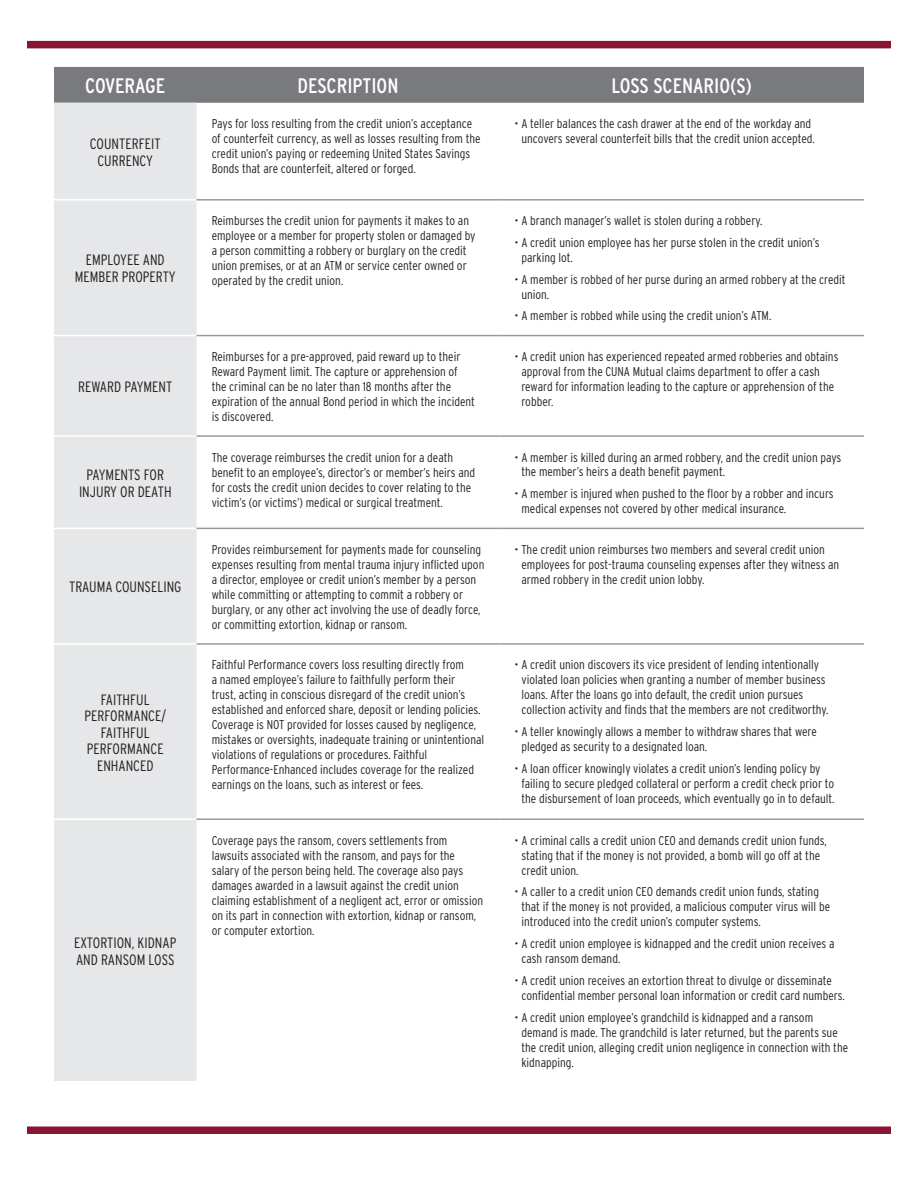
<style>
.page{position:relative;width:918px;height:1188px;background:#fff}
.page>*{position:absolute;margin:0;border:0;box-sizing:border-box;transform-origin:0 0}
.t1{font:condensed 21px "Interstate";color:#fff}
.t2{font:300 condensed 15px/16.5px "Interstate";color:#231f20;text-align:center}
.t3{font:300 condensed 12.75px/15px "Interstate";color:#231f20}
</style>
<div class="page">
<div style="left:27px;top:41px;width:864px;height:7px;background:#881534"></div>
<div style="left:27px;top:1126px;width:864px;height:8px;background:#881534"></div>
<div style="left:54px;top:67px;width:810px;height:36px;background:#787a7d"></div>
<div style="left:54px;top:103px;width:143px;height:978px;background:#e6e7e9"></div>
<hr style="left:54px;top:199px;width:143px;height:2px;background:#fff">
<hr style="left:54px;top:335px;width:143px;height:1px;background:#fff">
<hr style="left:54px;top:435px;width:143px;height:2px;background:#fff">
<hr style="left:197px;top:199px;width:303px;height:2px;background:#97999c">
<hr style="left:500px;top:199px;width:364px;height:2px;background:#97999c">
<hr style="left:197px;top:335px;width:303px;height:1px;background:#97999c">
<hr style="left:500px;top:335px;width:364px;height:1px;background:#97999c">
<hr style="left:197px;top:435px;width:303px;height:2px;background:#97999c">
<hr style="left:500px;top:435px;width:364px;height:2px;background:#97999c">
<hr style="left:54px;top:528px;width:143px;height:1px;background:#fff">
<hr style="left:54px;top:643px;width:143px;height:2px;background:#fff">
<hr style="left:54px;top:818px;width:143px;height:2px;background:#fff">
<hr style="left:197px;top:528px;width:303px;height:1px;background:#97999c">
<hr style="left:500px;top:528px;width:364px;height:1px;background:#97999c">
<hr style="left:197px;top:643px;width:303px;height:2px;background:#97999c">
<hr style="left:500px;top:643px;width:364px;height:2px;background:#97999c">
<hr style="left:197px;top:818px;width:303px;height:2px;background:#97999c">
<hr style="left:500px;top:818px;width:364px;height:2px;background:#97999c">
<h1 class="t1" style="left:85px;top:74px;width:82px">COVERAGE</h1>
<h1 class="t1" style="left:298px;top:74px;width:103px">DESCRIPTION</h1>
<h1 class="t1" style="left:611px;top:74px;width:142px">LOSS SCENARIO(S)</h1>
<p class="t2" style="left:90px;top:135px;width:72px">COUNTERFEIT<br>CURRENCY</p>
<p class="t2" style="left:75px;top:252px;width:102px">EMPLOYEE AND<br>MEMBER PROPERTY</p>
<p class="t2" style="left:78px;top:378px;width:96px">REWARD PAYMENT</p>
<p class="t2" style="left:79px;top:466px;width:94px">PAYMENTS FOR<br>INJURY OR DEATH</p>
<p class="t2" style="left:69px;top:579px;width:114px">TRAUMA COUNSELING</p>
<p class="t2" style="left:85px;top:691px;width:83px">FAITHFUL<br>PERFORMANCE/<br>FAITHFUL<br>PERFORMANCE<br>ENHANCED</p>
<p class="t2" style="left:74px;top:935px;width:104px;text-align:left">EXTORTION, KIDNAP<br>AND RANSOM LOSS</p>
<p class="t3" style="left:212px;top:116px;width:271px">Pays for loss resulting from the credit union’s acceptance of counterfeit currency, as well as losses resulting from the credit union’s paying or redeeming United States Savings Bonds that are counterfeit, altered or forged.</p>
<p class="t3" style="left:515px;top:116px;width:302px;text-align:center">• A teller balances the cash drawer at the end of the workday and uncovers several counterfeit bills that the credit union accepted.</p>
<p class="t3" style="left:212px;top:213px;width:265px">Reimburses the credit union for payments it makes to an employee or a member for property stolen or damaged by a person committing a robbery or burglary on the credit union premises, or at an ATM or service center owned or operated by the credit union.</p>
<p class="t3" style="left:515px;top:213px;width:249px">• A branch manager’s wallet is stolen during a robbery.</p>
<p class="t3" style="left:521px;top:235px;width:300px;text-indent:-7px">• A credit union employee has her purse stolen in the credit union’s parking lot.</p>
<p class="t3" style="left:521px;top:272px;width:326px;text-indent:-7px">• A member is robbed of her purse during an armed robbery at the credit union.</p>
<p class="t3" style="left:515px;top:308px;width:258px">• A member is robbed while using the credit union’s ATM.</p>
<p class="t3" style="left:212px;top:349px;width:265px">Reimburses for a pre-approved, paid reward up to their Reward Payment limit. The capture or apprehension of the criminal can be no later than 18 months after the expiration of the annual Bond period in which the incident is discovered.</p>
<p class="t3" style="left:521px;top:349px;width:319px;text-indent:-7px">• A credit union has experienced repeated armed robberies and obtains approval from the CUNA Mutual claims department to offer a cash reward for information leading to the capture or apprehension of the robber.</p>
<p class="t3" style="left:212px;top:449px;width:265px">The coverage reimburses the credit union for a death benefit to an employee’s, director’s or member’s heirs and for costs the credit union decides to cover relating to the victim’s (or victims’) medical or surgical treatment.</p>
<p class="t3" style="left:521px;top:449px;width:322px;text-indent:-7px">• A member is killed during an armed robbery, and the credit union pays the member’s heirs a death benefit payment.</p>
<p class="t3" style="left:521px;top:486px;width:314px;text-indent:-7px">• A member is injured when pushed to the floor by a robber and incurs medical expenses not covered by other medical insurance.</p>
<p class="t3" style="left:212px;top:542px;width:274px">Provides reimbursement for payments made for counseling expenses resulting from mental trauma injury inflicted upon a director, employee or credit union’s member by a person while committing or attempting to commit a robbery or burglary, or any other act involving the use of deadly force, or committing extortion, kidnap or ransom.</p>
<p class="t3" style="left:521px;top:542px;width:319px;text-indent:-7px">• The credit union reimburses two members and several credit union employees for post-trauma counseling expenses after they witness an armed robbery in the credit union lobby.</p>
<p class="t3" style="left:212px;top:657px;width:274px">Faithful Performance covers loss resulting directly from<br>a named employee’s failure to faithfully perform their<br>trust, acting in conscious disregard of the credit union’s established and enforced share, deposit or lending policies.<br>Coverage is NOT provided for losses caused by negligence, mistakes or oversights, inadequate training or unintentional violations of regulations or procedures. Faithful Performance-Enhanced includes coverage for the realized earnings on the loans, such as interest or fees.</p>
<p class="t3" style="left:521px;top:657px;width:309px;text-indent:-7px">• A credit union discovers its vice president of lending intentionally violated loan policies when granting a number of member business loans. After the loans go into default, the credit union pursues collection activity and finds that the members are not creditworthy.</p>
<p class="t3" style="left:521px;top:724px;width:297px;text-indent:-7px">• A teller knowingly allows a member to withdraw shares that were pledged as security to a designated loan.</p>
<p class="t3" style="left:521px;top:761px;width:315px;text-indent:-7px">• A loan officer knowingly violates a credit union’s lending policy by failing to secure pledged collateral or perform a credit check prior to the disbursement of loan proceeds, which eventually go in to default.</p>
<p class="t3" style="left:212px;top:833px;width:273px">Coverage pays the ransom, covers settlements from lawsuits associated with the ransom, and pays for the salary of the person being held. The coverage also pays damages awarded in a lawsuit against the credit union claiming establishment of a negligent act, error or omission on its part in connection with extortion, kidnap or ransom, or computer extortion.</p>
<p class="t3" style="left:521px;top:832px;width:307px;text-indent:-7px">• A criminal calls a credit union CEO and demands credit union funds, stating that if the money is not provided, a bomb will go off at the credit union.</p>
<p class="t3" style="left:521px;top:884px;width:310px;text-indent:-7px">• A caller to a credit union CEO demands credit union funds, stating that if the money is not provided, a malicious computer virus will be introduced into the credit union’s computer systems.</p>
<p class="t3" style="left:521px;top:936px;width:315px;text-indent:-7px">• A credit union employee is kidnapped and the credit union receives a cash ransom demand.</p>
<p class="t3" style="left:521px;top:973px;width:325px;text-indent:-7px">• A credit union receives an extortion threat to divulge or disseminate confidential member personal loan information or credit card numbers.</p>
<p class="t3" style="left:521px;top:1009px;width:328px;text-indent:-7px">• A credit union employee’s grandchild is kidnapped and a ransom demand is made. The grandchild is later returned, but the parents sue the credit union, alleging credit union negligence in connection with the kidnapping.</p>
</div>
